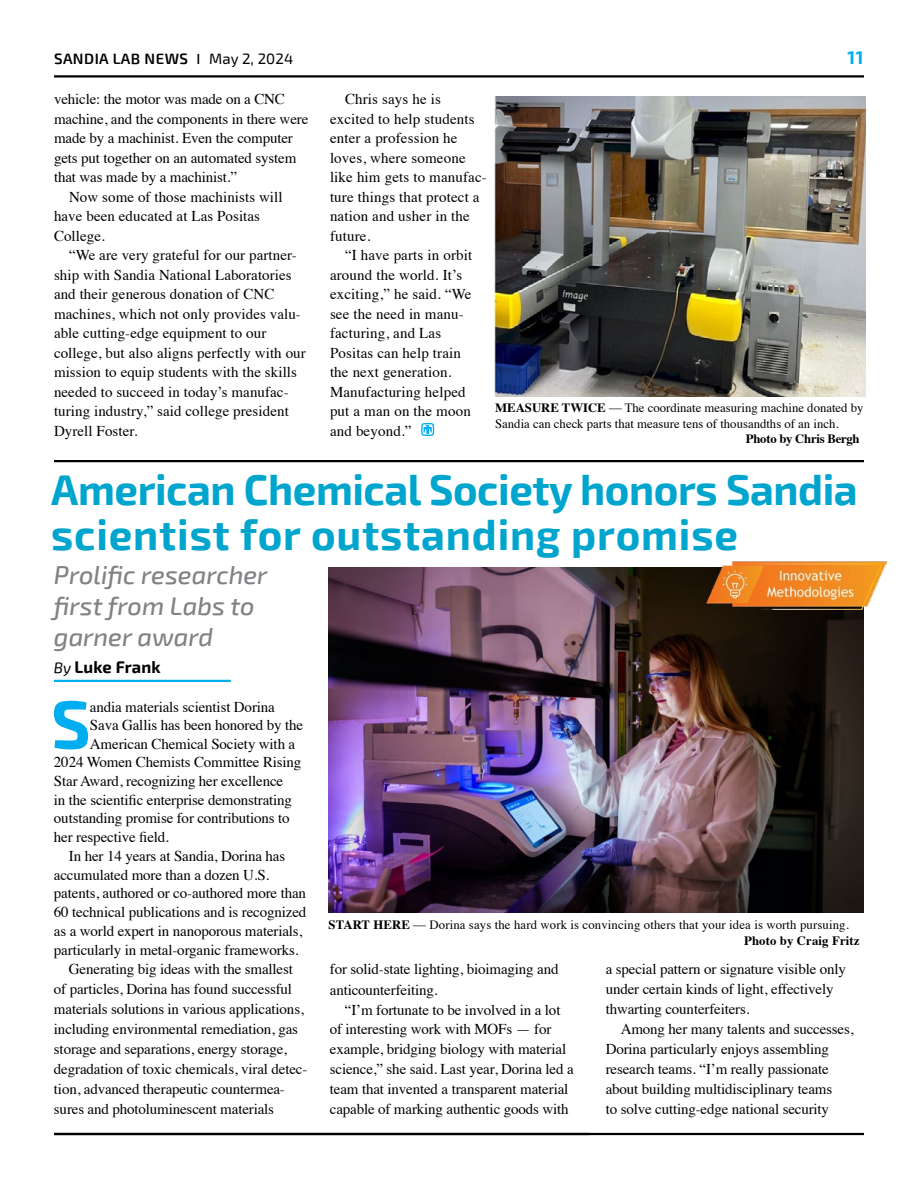
<style>
.page{position:relative;width:918px;height:1188px;background:#fff}
.page>*{position:absolute;margin:0;border:0;box-sizing:border-box;transform-origin:0 0}
.Drop_Caps{font:700 68.1px "Exo 2";color:#00aeef}
.Article_Headline{font:700 42px/45px "Exo 2";letter-spacing:-.01em;color:#00a5ce}
.Article_Subhead{font:italic 500 25.5px/31px "Exo 2";color:#808285}
.t1{font:700 18px "Exo 2";color:#00aeef}
.Author_Credits{font:700 16.5px "Exo 2";letter-spacing:.01em;color:#000}
.Body{font:15px/19.5px "Times";letter-spacing:-.01em;color:#000}
.Body-2{font:15px/19.5px "Times";letter-spacing:.01em;color:#000}
.Drop_Caps-2{font:15px "Times";letter-spacing:-.01em;color:#000}
.t2{font:600 15px "Exo 2";letter-spacing:.03em;color:#000}
.Photo_Caption_1_3_Column{font:12.75px/15.3px "Times";color:#000}
.Photo_Caption_1_3_Column-2{font:700 12.75px "Times";letter-spacing:-.02em;color:#000}
.s1{font-family:"Times";font-weight:700}
.s2{font-weight:400}
.s3{font-weight:700}
.s4{font-family:"Times New Roman"}
.s5{font-weight:400;font-style:italic;font-size:15px}
</style>
<div class="page">
<hr style="left:54px;top:1133px;width:810px;height:2px;background:#000">
<hr style="left:54px;top:75px;width:810px;height:3px;background:#000">
<hr style="left:54px;top:460px;width:810px;height:2px;background:#000">
<hr style="left:54px;top:680px;width:177px;height:2px;background:#00aeef">
<img style="left:329px;top:567px;width:535px;height:346px">
<img style="left:706px;top:561px;width:180px;height:49px">
<svg style="left:421px;top:423px;width:13px;height:13px"></svg>
<img style="left:494px;top:97px;width:371px;height:299px">
<p class="t2" style="left:54px;top:50px;width:241px">SANDIA LAB NEWS <span class="s1">|</span> <span class="s2">May 2, 2024</span></p>
<p class="t1" style="left:848px;top:45px;width:17px">11</p>
<p class="Body" style="left:54px;top:88px;width:256px">vehicle: the motor was made on a CNC machine, and the components in there were made by a machinist. Even the computer gets put together on an automated system that was made by a machinist.”</p>
<p class="Body" style="left:54px;top:186px;width:230px;text-indent:15px">Now some of those machinists will have been educated at Las Positas<br>College.</p>
<p class="Body" style="left:54px;top:244px;width:253px;text-indent:15px">“We are very grateful for our partner&shy;ship with Sandia National Laboratories and their generous donation of CNC machines, which not only provides valu&shy;able cutting-edge equipment to our college, but also aligns perfectly with our mission to equip students with the skills needed to succeed in today’s manufac&shy;turing industry,” said college president Dyrell Foster.</p>
<p class="Body-2" style="left:330px;top:88px;width:158px;text-indent:15px">Chris says he is excited to help students enter a profession he loves, where someone like him gets to manufac&shy;ture things that protect a nation and usher in the future.</p>
<p class="Body-2" style="left:330px;top:244px;width:144px;text-indent:15px">“I have parts in orbit around the world. It’s exciting,” he said. “We see the need in manu&shy;facturing, and Las<br>Positas can help train the next generation.<br>Manufacturing helped put a man on the moon and beyond.”</p>
<p class="Photo_Caption_1_3_Column" style="left:495px;top:399px;width:370px"><span class="s3">MEASURE TWICE</span> <span class="s4">—</span> The coordinate measuring machine donated by</p>
<p class="Photo_Caption_1_3_Column" style="left:495px;top:415px;width:345px">Sandia can check parts that measure tens of thousandths of an inch.</p>
<p class="Photo_Caption_1_3_Column-2" style="left:746px;top:426px;width:115px">Photo by Chris Bergh</p>
<p class="Article_Headline" style="left:51px;top:466px;width:808px">American Chemical Society honors Sandia scientist for outstanding promise</p>
<p class="Article_Subhead" style="left:54px;top:560px;width:215px">Prolific researcher first from Labs to garner award</p>
<p class="Author_Credits" style="left:54px;top:655px;width:108px"><span class="s5">By</span> Luke Frank</p>
<p class="Drop_Caps" style="left:51px;top:674px;width:41px">S</p>
<p class="Drop_Caps-2" style="left:90px;top:693px;width:186px">andia materials scientist Dorina</p>
<p class="Drop_Caps-2" style="left:90px;top:711px;width:215px">Sava Gallis has been honored by the</p>
<p class="Drop_Caps-2" style="left:90px;top:730px;width:207px">American Chemical Society with a</p>
<p class="Drop_Caps-2" style="left:54px;top:748px;width:249px">2024 Women Chemists Committee Rising</p>
<p class="Drop_Caps-2" style="left:54px;top:767px;width:231px">Star Award, recognizing her excellence</p>
<p class="Drop_Caps-2" style="left:54px;top:786px;width:240px">in the scientific enterprise demonstrating</p>
<p class="Drop_Caps-2" style="left:54px;top:804px;width:237px">outstanding promise for contributions to</p>
<p class="Drop_Caps-2" style="left:54px;top:823px;width:117px">her respective field.</p>
<p class="Body" style="left:54px;top:845px;width:254px;line-height:18.8px;text-indent:15px">In her 14 years at Sandia, Dorina has accumulated more than a dozen U.S. patents, authored or co-authored more than 60 technical publications and is recognized as a world expert in nanoporous materials, particularly in metal-organic frameworks.</p>
<p class="Body" style="left:54px;top:958px;width:255px;line-height:20px;text-indent:15px">Generating big ideas with the smallest of particles, Dorina has found successful materials solutions in various applications, including environmental remediation, gas storage and separations, energy storage, degradation of toxic chemicals, viral detec&shy;tion, advanced therapeutic countermea&shy;sures and photoluminescent materials</p>
<p class="Body" style="left:330px;top:957px;width:230px;line-height:21px">for solid-state lighting, bioimaging and anticounterfeiting.</p>
<p class="Photo_Caption_1_3_Column" style="left:744px;top:916px;width:117px;text-indent:-416px"><span class="s3">START HERE</span> <span class="s4">—</span> Dorina says the hard work is convincing others that your idea is worth pursuing.<br><span class="s3">Photo by Craig Fritz</span></p>
<p class="Body" style="left:606px;top:957px;width:242px;line-height:20px">a special pattern or signature visible only under certain kinds of light, effectively thwarting counterfeiters.</p>
<p class="Body" style="left:606px;top:1018px;width:249px;line-height:20px;text-indent:15px">Among her many talents and successes, Dorina particularly enjoys assembling research teams. “I’m really passionate about building multidisciplinary teams<br>to solve cutting-edge national security</p>
<p class="Body" style="left:330px;top:998px;width:245px;text-indent:15px">“I’m fortunate to be involved in a lot of interesting work with MOFs — for example, bridging biology with material science,” she said. Last year, Dorina led a team that invented a transparent material capable of marking authentic goods with</p>
</div>
